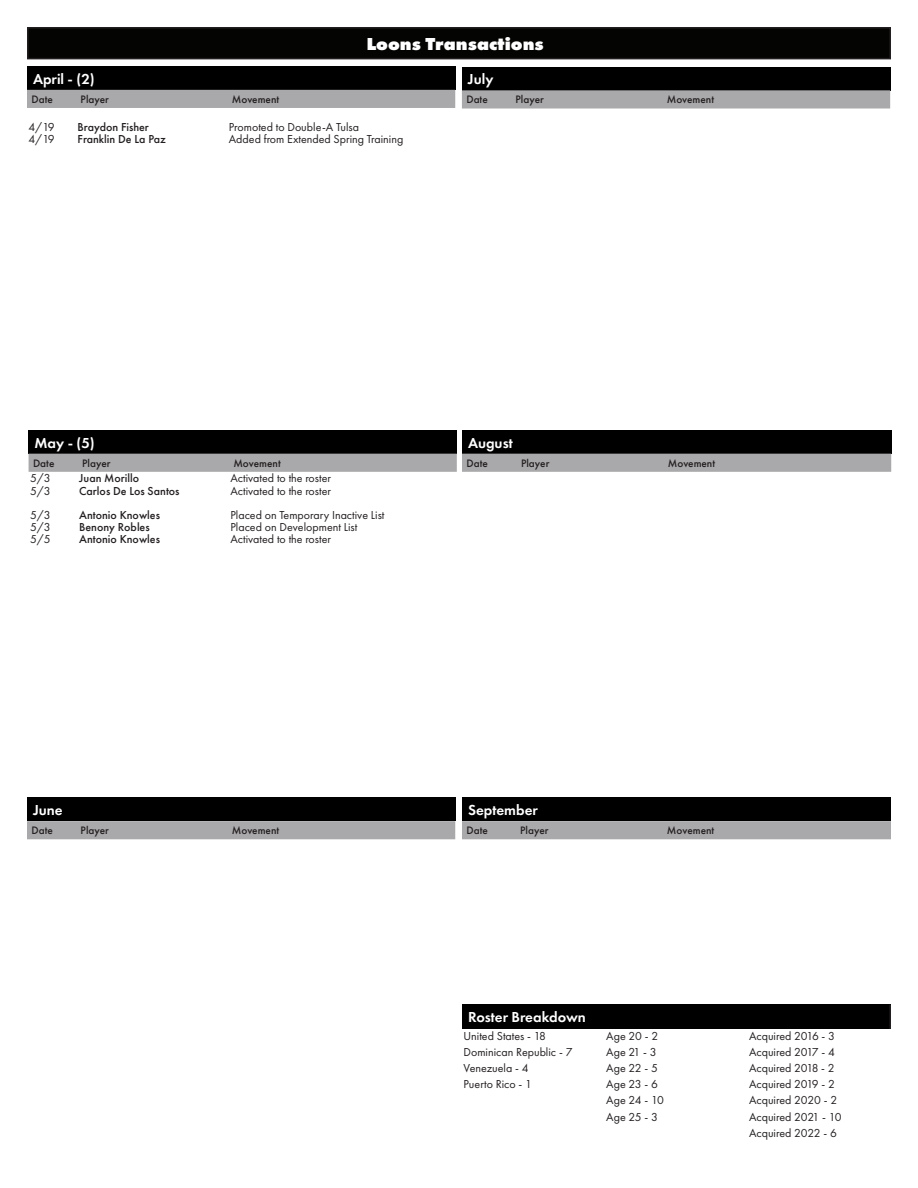
<style>
.page{position:relative;width:918px;height:1188px;background:#fff}
.page>*{position:absolute;margin:0;border:0;box-sizing:border-box;transform-origin:0 0}
.t1{font:800 18px "Futura PT";color:#fff;scale:1.05 1}
.t2{font:600 15px "Futura PT";color:#fff}
.t3{font:12px "Futura PT";color:#231f20}
.t4{font:500 12px "Futura PT";color:#231f20}
.t5{font:500 11.25px "Futura PT";color:#231f20}
</style>
<div class="page">
<div style="left:29px;top:430px;width:428px;height:24px;background:#000"></div>
<div style="left:28px;top:28px;width:862px;height:31px;background:#040503"></div>
<div style="left:27px;top:27px;width:864px;height:32px;border:2px solid #231f20"></div>
<div style="left:462px;top:67px;width:428px;height:23px;background:#000"></div>
<svg style="left:462px;top:90px;width:428px;height:19px;background:#a8a7a9"></svg>
<div style="left:462px;top:430px;width:429px;height:24px;background:#000"></div>
<div style="left:29px;top:454px;width:862px;height:18px;background:#a9a8aa"></div>
<div style="left:27px;top:798px;width:428px;height:23px;background:#000"></div>
<div style="left:27px;top:821px;width:428px;height:18px;background:#a9a8aa"></div>
<div style="left:462px;top:798px;width:429px;height:23px;background:#000"></div>
<div style="left:462px;top:821px;width:429px;height:18px;background:#a9a8aa"></div>
<div style="left:27px;top:66px;width:428px;height:24px;background:#000"></div>
<div style="left:27px;top:90px;width:428px;height:18px;background:#a9a8aa"></div>
<div style="left:462px;top:1005px;width:428px;height:24px;background:#000"></div>
<svg style="left:890px;top:1005px;width:1px;height:24px"></svg>
<p class="t1" style="left:366px;top:33px;width:170px">Loons Transactions</p>
<p class="t2" style="left:468px;top:70px;width:27px">July</p>
<p class="t5" style="left:466px;top:93px;width:23px">Date</p>
<p class="t5" style="left:516px;top:93px;width:30px">Player</p>
<p class="t5" style="left:667px;top:93px;width:49px">Movement</p>
<p class="t2" style="left:33px;top:69px;width:63px">April - (2)</p>
<p class="t5" style="left:32px;top:92px;width:23px">Date</p>
<p class="t5" style="left:81px;top:92px;width:30px">Player</p>
<p class="t5" style="left:232px;top:92px;width:49px">Movement</p>
<p class="t3" style="left:28px;top:120px;width:28px">4/19</p>
<p class="t4" style="left:78px;top:120px;width:73px">Braydon Fisher</p>
<p class="t3" style="left:229px;top:120px;width:132px">Promoted to Double-A Tulsa</p>
<p class="t3" style="left:28px;top:132px;width:28px">4/19</p>
<p class="t4" style="left:78px;top:132px;width:90px">Franklin De La Paz</p>
<p class="t3" style="left:229px;top:132px;width:176px">Added from Extended Spring Training</p>
<p class="t2" style="left:35px;top:433px;width:62px">May - (5)</p>
<p class="t5" style="left:33px;top:456px;width:23px">Date</p>
<p class="t5" style="left:82px;top:456px;width:30px">Player</p>
<p class="t5" style="left:233px;top:456px;width:49px">Movement</p>
<p class="t3" style="left:30px;top:471px;width:22px">5/3</p>
<p class="t4" style="left:79px;top:471px;width:62px">Juan Morillo</p>
<p class="t3" style="left:230px;top:471px;width:102px">Activated to the roster</p>
<p class="t3" style="left:30px;top:484px;width:22px">5/3</p>
<p class="t4" style="left:79px;top:483px;width:102px">Carlos De Los Santos</p>
<p class="t3" style="left:230px;top:484px;width:102px">Activated to the roster</p>
<p class="t3" style="left:30px;top:508px;width:22px">5/3</p>
<p class="t4" style="left:79px;top:508px;width:82px">Antonio Knowles</p>
<p class="t3" style="left:230px;top:508px;width:156px">Placed on Temporary Inactive List</p>
<p class="t3" style="left:30px;top:520px;width:22px">5/3</p>
<p class="t4" style="left:79px;top:520px;width:72px">Benony Robles</p>
<p class="t3" style="left:230px;top:520px;width:129px">Placed on Development List</p>
<p class="t3" style="left:30px;top:532px;width:22px">5/5</p>
<p class="t4" style="left:79px;top:532px;width:82px">Antonio Knowles</p>
<p class="t3" style="left:230px;top:532px;width:102px">Activated to the roster</p>
<p class="t2" style="left:468px;top:433px;width:46px">August</p>
<p class="t5" style="left:466px;top:456px;width:23px">Date</p>
<p class="t5" style="left:521px;top:456px;width:30px">Player</p>
<p class="t5" style="left:668px;top:456px;width:49px">Movement</p>
<p class="t2" style="left:33px;top:801px;width:31px">June</p>
<p class="t5" style="left:32px;top:824px;width:23px">Date</p>
<p class="t5" style="left:81px;top:824px;width:30px">Player</p>
<p class="t5" style="left:232px;top:824px;width:49px">Movement</p>
<p class="t2" style="left:468px;top:801px;width:71px">September</p>
<p class="t5" style="left:466px;top:824px;width:23px">Date</p>
<p class="t5" style="left:520px;top:824px;width:30px">Player</p>
<p class="t5" style="left:667px;top:824px;width:49px">Movement</p>
<p class="t2" style="left:468px;top:1008px;width:119px">Roster Breakdown</p>
<p class="t3" style="left:464px;top:1029px;width:84px">United States - 18</p>
<p class="t3" style="left:464px;top:1045px;width:110px">Dominican Republic - 7</p>
<p class="t3" style="left:464px;top:1061px;width:67px">Venezuela - 4</p>
<p class="t3" style="left:464px;top:1077px;width:70px">Puerto Rico - 1</p>
<p class="t3" style="left:606px;top:1029px;width:53px">Age 20 - 2</p>
<p class="t3" style="left:606px;top:1045px;width:52px">Age 21 - 3</p>
<p class="t3" style="left:606px;top:1061px;width:53px">Age 22 - 5</p>
<p class="t3" style="left:606px;top:1077px;width:53px">Age 23 - 6</p>
<p class="t3" style="left:606px;top:1093px;width:59px">Age 24 - 10</p>
<p class="t3" style="left:606px;top:1110px;width:53px">Age 25 - 3</p>
<p class="t3" style="left:749px;top:1029px;width:88px">Acquired 2016 - 3</p>
<p class="t3" style="left:749px;top:1045px;width:87px">Acquired 2017 - 4</p>
<p class="t3" style="left:749px;top:1061px;width:87px">Acquired 2018 - 2</p>
<p class="t3" style="left:749px;top:1077px;width:87px">Acquired 2019 - 2</p>
<p class="t3" style="left:749px;top:1093px;width:90px">Acquired 2020 - 2</p>
<p class="t3" style="left:749px;top:1110px;width:94px">Acquired 2021 - 10</p>
<p class="t3" style="left:749px;top:1126px;width:90px">Acquired 2022 - 6</p>
</div>
